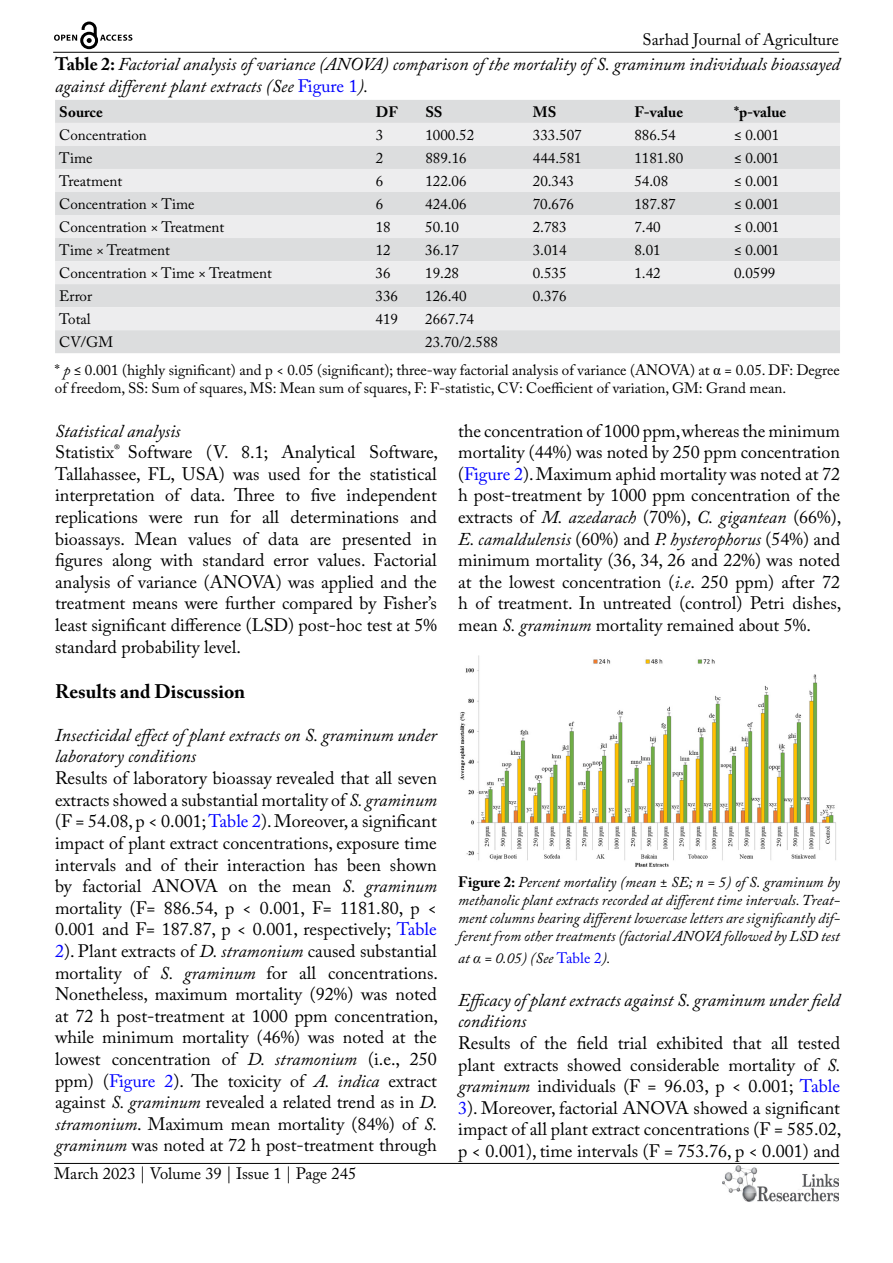
<style>
.page{position:relative;width:893px;height:1263px;background:#fff}
.page>*{position:absolute;margin:0;border:0;box-sizing:border-box;transform-origin:0 0}
.t1{font:700 19.5px "Adobe Caslon Pro";color:#000}
.t2{font:18px/21.6px "Adobe Caslon Pro";color:#000;text-align:justify}
.t3{font:italic 18px/21.6px "Adobe Caslon Pro";color:#000}
.t4{font:16.5px "Adobe Caslon Pro";color:#000}
.t5{font:15px/28.2px "Adobe Caslon Pro";color:#000}
.t6{font:italic 15px/18px "Adobe Caslon Pro";color:#000;text-align:justify}
.t7{font:700 15px "Adobe Caslon Pro";color:#000}
.s1{font-weight:700;font-style:normal}
.s2{font-style:normal;color:#00f}
.s3{font-style:italic}
.s4{font-family:"Times New Roman"}
.s5{color:#00f}
</style>
<div class="page">
<hr style="left:53px;top:52px;width:786px;height:1px;background:#000">
<hr style="left:54px;top:1163px;width:785px;height:1px;background:#000">
<img style="left:722px;top:1166px;width:117px;height:36px">
<svg style="left:54px;top:22px;width:78px;height:27px"></svg>
<div style="left:55px;top:100px;width:785px;height:253px;background:#dcddde"></div>
<svg style="left:55px;top:123px;width:785px;height:207px;background:#e5e5e6"></svg>
<img style="left:460px;top:656px;width:376px;height:211px">
<p class="t4" style="left:643px;top:30px;width:198px">Sarhad Journal of Agriculture</p>
<p class="t3" style="left:55px;top:53px;width:786px"><span class="s1">Table 2:</span> Factorial analysis of variance (ANOVA) comparison of the mortality of S. graminum individuals bioassayed against different plant extracts (See <span class="s2">Figure 1</span>).</p>
<p class="t7" style="left:59px;top:103px;width:45px">Source</p>
<p class="t7" style="left:376px;top:103px;width:24px">DF</p>
<p class="t7" style="left:425px;top:103px;width:19px">SS</p>
<p class="t7" style="left:533px;top:103px;width:25px">MS</p>
<p class="t7" style="left:634px;top:103px;width:50px">F-value</p>
<p class="t7" style="left:734px;top:103px;width:54px">*p-value</p>
<p class="t5" style="left:59px;top:121px;width:89px">Concentration</p>
<p class="t5" style="left:376px;top:121px;width:9px">3</p>
<p class="t5" style="left:425px;top:121px;width:50px">1000.52</p>
<p class="t5" style="left:533px;top:121px;width:50px">333.507</p>
<p class="t5" style="left:634px;top:121px;width:43px">886.54</p>
<p class="t5" style="left:734px;top:121px;width:47px">≤ 0.001</p>
<p class="t5" style="left:59px;top:144px;width:35px">Time</p>
<p class="t5" style="left:376px;top:144px;width:9px">2</p>
<p class="t5" style="left:425px;top:144px;width:43px">889.16</p>
<p class="t5" style="left:533px;top:144px;width:50px">444.581</p>
<p class="t5" style="left:634px;top:144px;width:50px">1181.80</p>
<p class="t5" style="left:734px;top:144px;width:47px">≤ 0.001</p>
<p class="t5" style="left:59px;top:167px;width:64px">Treatment</p>
<p class="t5" style="left:376px;top:167px;width:9px">6</p>
<p class="t5" style="left:425px;top:167px;width:43px">122.06</p>
<p class="t5" style="left:533px;top:167px;width:43px">20.343</p>
<p class="t5" style="left:634px;top:167px;width:35px">54.08</p>
<p class="t5" style="left:734px;top:167px;width:47px">≤ 0.001</p>
<p class="t5" style="left:59px;top:190px;width:137px">Concentration × Time</p>
<p class="t5" style="left:376px;top:190px;width:9px">6</p>
<p class="t5" style="left:425px;top:190px;width:43px">424.06</p>
<p class="t5" style="left:533px;top:190px;width:43px">70.676</p>
<p class="t5" style="left:634px;top:190px;width:43px">187.87</p>
<p class="t5" style="left:734px;top:190px;width:47px">≤ 0.001</p>
<p class="t5" style="left:59px;top:213px;width:167px">Concentration × Treatment</p>
<p class="t5" style="left:376px;top:213px;width:17px">18</p>
<p class="t5" style="left:425px;top:213px;width:35px">50.10</p>
<p class="t5" style="left:533px;top:213px;width:35px">2.783</p>
<p class="t5" style="left:634px;top:213px;width:28px">7.40</p>
<p class="t5" style="left:734px;top:213px;width:47px">≤ 0.001</p>
<p class="t5" style="left:59px;top:236px;width:112px">Time × Treatment</p>
<p class="t5" style="left:376px;top:236px;width:16px">12</p>
<p class="t5" style="left:425px;top:236px;width:35px">36.17</p>
<p class="t5" style="left:533px;top:236px;width:35px">3.014</p>
<p class="t5" style="left:634px;top:236px;width:28px">8.01</p>
<p class="t5" style="left:734px;top:236px;width:47px">≤ 0.001</p>
<p class="t5" style="left:59px;top:259px;width:214px">Concentration × Time × Treatment</p>
<p class="t5" style="left:376px;top:259px;width:16px">36</p>
<p class="t5" style="left:425px;top:259px;width:35px">19.28</p>
<p class="t5" style="left:533px;top:259px;width:35px">0.535</p>
<p class="t5" style="left:634px;top:259px;width:28px">1.42</p>
<p class="t5" style="left:734px;top:259px;width:43px">0.0599</p>
<p class="t5" style="left:59px;top:282px;width:35px">Error</p>
<p class="t5" style="left:376px;top:282px;width:24px">336</p>
<p class="t5" style="left:425px;top:282px;width:43px">126.40</p>
<p class="t5" style="left:533px;top:282px;width:35px">0.376</p>
<p class="t5" style="left:59px;top:305px;width:33px">Total</p>
<p class="t5" style="left:376px;top:305px;width:24px">419</p>
<p class="t5" style="left:425px;top:305px;width:50px">2667.74</p>
<p class="t5" style="left:59px;top:328px;width:56px">CV/GM</p>
<p class="t5" style="left:55px;top:328px;width:786px;text-indent:370px">23.70/2.588<br>* <span class="s3">p</span> ≤ 0.001 (highly significant) and p &lt; 0.05 (significant); three-way factorial analysis of variance (ANOVA) at <span class="s4">α</span> = 0.05. DF: Degree</p>
<p class="t5" style="left:55px;top:374px;width:733px">of freedom, SS: Sum of squares, MS: Mean sum of squares, F: F-statistic, CV: Coefficient of variation, GM: Grand mean.</p>
<p class="t2" style="left:55px;top:420px;width:385px;text-align:left"><span class="s3">Statistical analysis<br></span>Statistix<sup>®</sup> Software (V. 8.1; Analytical Software, Tallahassee, FL, USA) was used for the statistical interpretation of data. Three to five independent replications were run for all determinations and bioassays. Mean values of data are presented in figures along with standard error values. Factorial analysis of variance (ANOVA) was applied and the treatment means were further compared by Fisher’s least significant difference (LSD) post-hoc test at 5% standard probability level.</p>
<p class="t1" style="left:55px;top:679px;width:192px">Results and Discussion</p>
<p class="t3" style="left:55px;top:724px;width:383px">Insecticidal effect of plant extracts on S. graminum under laboratory conditions</p>
<p class="t2" style="left:55px;top:767px;width:385px">Results of laboratory bioassay revealed that all seven extracts showed a substantial mortality of <span class="s3">S. graminum </span>(F = 54.08, p &lt; 0.001; <span class="s5">Table 2</span>). Moreover, a significant impact of plant extract concentrations, exposure time intervals and of their interaction has been shown by factorial ANOVA on the mean <span class="s3">S. graminum </span>mortality (F= 886.54, p &lt; 0.001, F= 1181.80, p &lt; 0.001 and F= 187.87, p &lt; 0.001, respectively; <span class="s5">Table 2</span>). Plant extracts of <span class="s3">D. stramonium</span> caused substantial mortality of <span class="s3">S. graminum</span> for all concentrations.<br>Nonetheless, maximum mortality (92%) was noted at 72 h post-treatment at 1000 ppm concentration, while minimum mortality (46%) was noted at the lowest concentration of <span class="s3">D. stramonium</span> (i.e., 250 ppm) (<span class="s5">Figure 2</span>). The toxicity of <span class="s3">A. indica</span> extract against <span class="s3">S. graminum</span> revealed a related trend as in <span class="s3">D. stramonium</span>. Maximum mean mortality (84%) of <span class="s3">S. graminum</span> was noted at 72 h post-treatment through</p>
<p class="t2" style="left:458px;top:420px;width:385px">the concentration of 1000 ppm, whereas the minimum mortality (44%) was noted by 250 ppm concentration (<span class="s5">Figure 2</span>). Maximum aphid mortality was noted at 72 h post-treatment by 1000 ppm concentration of the extracts of <span class="s3">M. azedarach</span> (70%), <span class="s3">C. gigantean</span> (66%), <span class="s3">E. camaldulensis</span> (60%) and <span class="s3">P. hysterophorus</span> (54%) and minimum mortality (36, 34, 26 and 22%) was noted at the lowest concentration (<span class="s3">i.e</span>. 250 ppm) after 72 h of treatment. In untreated (control) Petri dishes, mean <span class="s3">S. graminum</span> mortality remained about 5%.</p>
<p class="t6" style="left:458px;top:873px;width:383px"><span class="s1">Figure 2:</span> Percent mortality (mean ± SE; n = 5) of S. graminum by methanolic plant extracts recorded at different time intervals. Treat&shy;ment columns bearing different lowercase letters are significantly dif&shy;ferent from other treatments (factorial ANOVA followed by LSD test</p>
<p class="t6" style="left:458px;top:948px;width:154px">at <span class="s4">α</span> = 0.05) (See <span class="s2">Table 2</span>).</p>
<p class="t3" style="left:458px;top:989px;width:383px">Efficacy of plant extracts against S. graminum under field conditions</p>
<p class="t2" style="left:458px;top:1032px;width:385px">Results of the field trial exhibited that all tested plant extracts showed considerable mortality of <span class="s3">S. graminum</span> individuals (F = 96.03, p &lt; 0.001; <span class="s5">Table 3</span>). Moreover, factorial ANOVA showed a significant impact of all plant extract concentrations (F = 585.02, p &lt; 0.001), time intervals (F = 753.76, p &lt; 0.001) and</p>
<p class="t4" style="left:54px;top:1164px;width:304px">March 2023 | Volume 39 | Issue 1 | Page 245</p>
</div>
